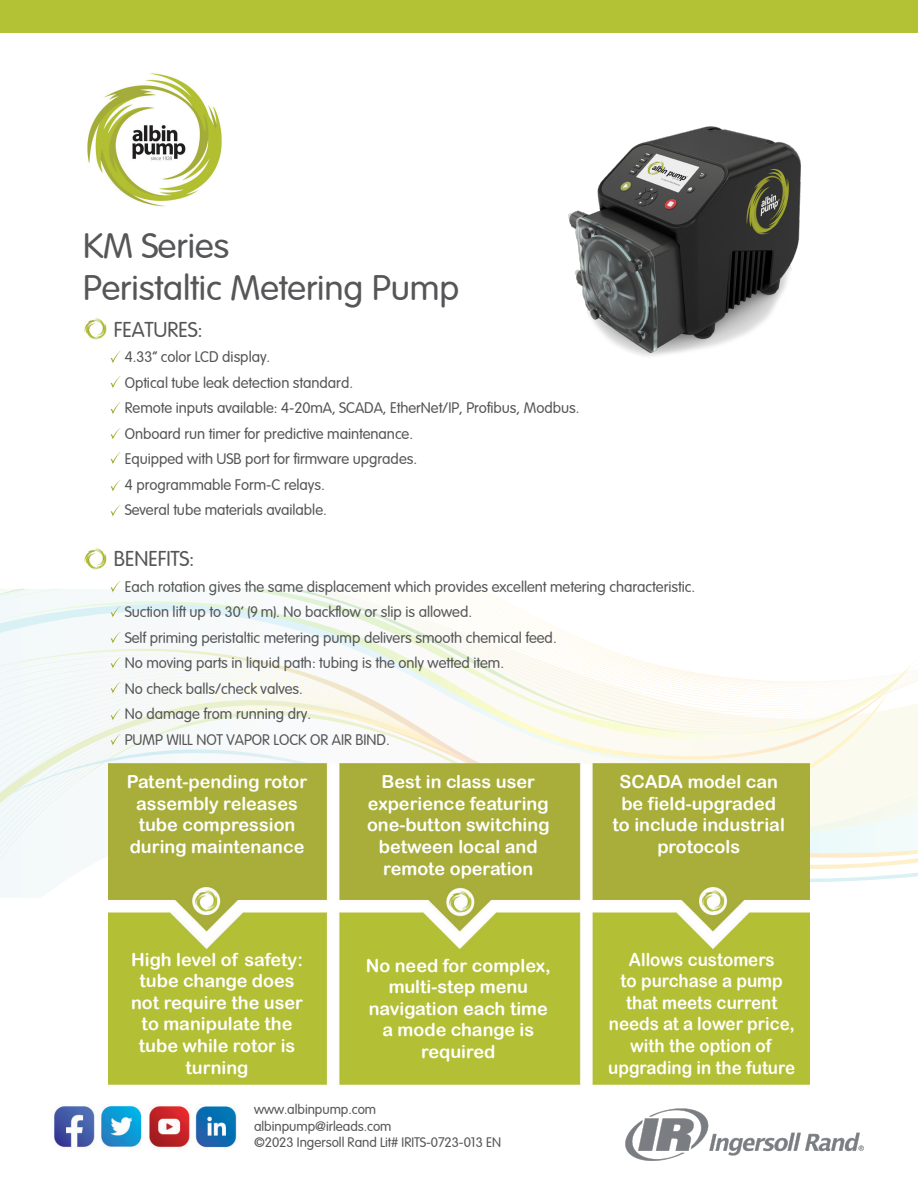
<style>
.page{position:relative;width:918px;height:1188px;background:#fff}
.page>*{position:absolute;margin:0;border:0;box-sizing:border-box;transform-origin:0 0}
.t1{font:34.65px "Arial Rounded";color:#555658}
.t2{font:21px "Arial Rounded";color:#555658}
.t3{font:18px/21.6px "Arial Rounded MT Bold";color:#fff;text-align:center}
.t4{font:18px/21.6px "Arial Rounded MT Bold";color:#fff;text-align:center;scale:.94 1}
.t5{font:15px "Arial Rounded";color:#555658}
.t6{font:13.5px "Arial Rounded";color:#555658}
</style>
<div class="page">
<svg style="left:0;top:749px;width:918px;height:140px"></svg>
<svg style="left:0;top:588px;width:909px;height:178px"></svg>
<svg style="left:0;top:622px;width:889px;height:211px"></svg>
<img style="left:108px;top:764px;width:702px;height:321px">
<img style="left:568px;top:126px;width:233px;height:231px">
<img style="left:87px;top:73px;width:135px;height:134px">
<img style="left:84px;top:318px;width:23px;height:22px">
<img style="left:84px;top:548px;width:23px;height:22px">
<img style="left:110px;top:351px;width:11px;height:12px">
<img style="left:108px;top:581px;width:14px;height:13px">
<img style="left:110px;top:376px;width:11px;height:12px">
<img style="left:108px;top:604px;width:14px;height:15px">
<img style="left:110px;top:402px;width:11px;height:12px">
<img style="left:108px;top:630px;width:14px;height:15px">
<img style="left:110px;top:428px;width:11px;height:12px">
<img style="left:108px;top:655px;width:14px;height:15px">
<img style="left:110px;top:452px;width:11px;height:12px">
<img style="left:108px;top:680px;width:14px;height:15px">
<img style="left:110px;top:480px;width:11px;height:12px">
<img style="left:110px;top:505px;width:11px;height:12px">
<img style="left:108px;top:707px;width:14px;height:15px">
<img style="left:108px;top:732px;width:14px;height:15px">
<img style="left:54px;top:1106px;width:183px;height:42px">
<img style="left:625px;top:1108px;width:239px;height:53px">
<div style="left:0;top:0;width:918px;height:32px;background:#b3c135"></div>
<p class="t1" style="left:83px;top:220px;width:148px">KM Series</p>
<p class="t1" style="left:83px;top:262px;width:378px">Peristaltic Metering Pump</p>
<p class="t2" style="left:114px;top:314px;width:90px">FEATURES:</p>
<p class="t5" style="left:125px;top:346px;width:147px">4.33” color LCD display.</p>
<p class="t5" style="left:125px;top:372px;width:230px">Optical tube leak detection standard.</p>
<p class="t5" style="left:125px;top:397px;width:456px">Remote inputs available: 4-20mA, SCADA, EtherNet/IP, Profibus, Modbus.</p>
<p class="t5" style="left:125px;top:423px;width:290px">Onboard run timer for predictive maintenance.</p>
<p class="t5" style="left:125px;top:448px;width:294px">Equipped with USB port for firmware upgrades.</p>
<p class="t5" style="left:125px;top:474px;width:201px">4 programmable Form-C relays.</p>
<p class="t5" style="left:125px;top:499px;width:204px">Several tube materials available.</p>
<p class="t2" style="left:114px;top:544px;width:82px">BENEFITS:</p>
<p class="t5" style="left:125px;top:576px;width:572px">Each rotation gives the same displacement which provides excellent metering characteristic.</p>
<p class="t5" style="left:125px;top:601px;width:349px">Suction lift up to 30’ (9 m). No backflow or slip is allowed.</p>
<p class="t5" style="left:125px;top:627px;width:433px">Self priming peristaltic metering pump delivers smooth chemical feed.</p>
<p class="t5" style="left:125px;top:652px;width:381px">No moving parts in liquid path: tubing is the only wetted item.</p>
<p class="t5" style="left:125px;top:678px;width:180px">No check balls/check valves.</p>
<p class="t5" style="left:125px;top:703px;width:188px">No damage from running dry.</p>
<p class="t5" style="left:125px;top:729px;width:266px">PUMP WILL NOT VAPOR LOCK OR AIR BIND.</p>
<p class="t3" style="left:127px;top:771px;width:182px">Patent-pending rotor assembly releases</p>
<p class="t3" style="left:130px;top:814px;width:176px">tube compression during maintenance</p>
<p class="t3" style="left:131px;top:948px;width:173px">High level of safety: tube change does</p>
<p class="t3" style="left:131px;top:991px;width:174px">not require the user to manipulate the</p>
<p class="t3" style="left:139px;top:1035px;width:158px">tube while rotor is turning</p>
<p class="t3" style="left:367px;top:771px;width:184px">Best in class user experience featuring one-button switching</p>
<p class="t3" style="left:379px;top:836px;width:160px;text-align:left">between local and remote operation</p>
<p class="t3" style="left:366px;top:954px;width:187px">No need for complex, multi-step menu navigation each time a mode change is required</p>
<p class="t6" style="left:254px;top:1100px;width:124px">www.albinpump.com</p>
<p class="t6" style="left:254px;top:1116px;width:139px">albinpump@irleads.com</p>
<p class="t6" style="left:254px;top:1132px;width:249px">©2023 Ingersoll Rand Lit# IRITS-0723-013 EN</p>
<p class="t3" style="left:613px;top:771px;width:174px">SCADA model can be field-upgraded to include industrial protocols</p>
<p class="t4" style="left:608px;top:948px;width:200px">Allows customers<br>to purchase a pump that meets current needs at a lower price, with the option of upgrading in the future</p>
</div>
